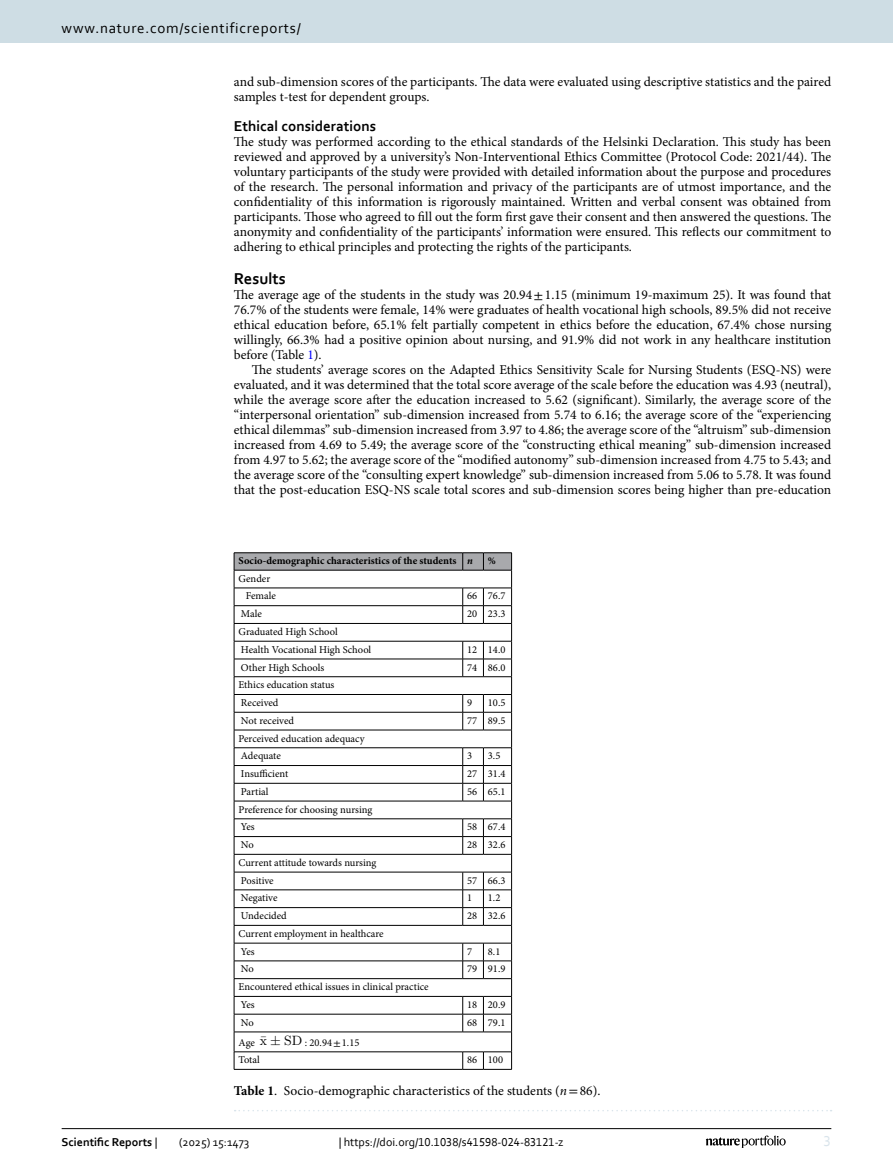
<style>
.page{position:relative;width:893px;height:1174px;background:#fff}
.page>*{position:absolute;margin:0;border:0;box-sizing:border-box;transform-origin:0 0}
.Head_1{font:700 16.5px "Corbel";color:#000}
.t1{font:15px "Corbel";letter-spacing:.05em;color:#000}
.Head_2{font:700 15px "Corbel";color:#000}
.t2{font:15px "Corbel";color:#d9e4eb}
.Body_Text{font:13.5px/15px "Minion Pro";letter-spacing:-.005em;color:#000;text-align:justify}
.Body_Text_Indent{font:13.5px/15px "Minion Pro";color:#000;text-align:justify}
.Table_Caption{font:13.5px "Minion Pro";color:#000}
.t3{font:13.5px "LM Roman 9";color:#000}
.t4{font:13.5px "SFRM0900";color:#000}
.t5{font:12px "Corbel";color:#000}
.t6{font:700 12px "Corbel";color:#000}
.Table_Body{font:10.5px "Minion Pro";color:#000}
.Table_Head{font:700 10.5px "Minion Pro";color:#000}
.Table_Head-2{font:italic 700 10.5px "Minion Pro";color:#000}
.s1{font-family:"STIX"}
.s2{color:#00f}
.s3{font-weight:700}
.s4{font-style:italic}
.s5{font-weight:400}
</style>
<div class="page">
<svg style="left:235px;top:1110px;width:597px;height:1px"></svg>
<hr style="left:62px;top:1128px;width:769px;height:1px;background:#000">
<svg style="left:706px;top:1135px;width:80px;height:12px"></svg>
<div style="left:0;top:0;width:893px;height:43px;background:#cedde4"></div>
<svg style="left:234px;top:552px;width:278px;height:518px"></svg>
<p class="t1" style="left:62px;top:18px;width:241px">www.nature.com/scientificreports/</p>
<p class="Body_Text" style="left:234px;top:74px;width:599px">and sub-dimension scores of the participants. The data were evaluated using descriptive statistics and the paired samples t-test for dependent groups.</p>
<p class="Head_2" style="left:234px;top:117px;width:144px">Ethical considerations</p>
<p class="Body_Text" style="left:234px;top:134px;width:599px">The study was performed according to the ethical standards of the Helsinki Declaration. This study has been reviewed and approved by a university’s Non-Interventional Ethics Committee (Protocol Code: 2021/44). The voluntary participants of the study were provided with detailed information about the purpose and procedures of the research. The personal information and privacy of the participants are of utmost importance, and the confidentiality of this information is rigorously maintained. Written and verbal consent was obtained from participants. Those who agreed to fill out the form first gave their consent and then answered the questions. The anonymity and confidentiality of the participants’ information were ensured. This reflects our commitment to adhering to ethical principles and protecting the rights of the participants.</p>
<p class="Head_1" style="left:234px;top:268px;width:53px">Results</p>
<p class="Body_Text" style="left:234px;top:287px;width:599px">The average age of the students in the study was 20.94<span class="s1">±</span>1.15 (minimum 19-maximum 25). It was found that 76.7% of the students were female, 14% were graduates of health vocational high schools, 89.5% did not receive ethical education before, 65.1% felt partially competent in ethics before the education, 67.4% chose nursing willingly, 66.3% had a positive opinion about nursing, and 91.9% did not work in any healthcare institution before (Table <span class="s2">1</span>).</p>
<p class="Body_Text_Indent" style="left:234px;top:362px;width:599px;text-indent:18px">The students’ average scores on the Adapted Ethics Sensitivity Scale for Nursing Students (ESQ-NS) were evaluated, and it was determined that the total score average of the scale before the education was 4.93 (neutral), while the average score after the education increased to 5.62 (significant). Similarly, the average score of the “interpersonal orientation” sub-dimension increased from 5.74 to 6.16; the average score of the “experiencing ethical dilemmas” sub-dimension increased from 3.97 to 4.86; the average score of the “altruism” sub-dimension increased from 4.69 to 5.49; the average score of the “constructing ethical meaning” sub-dimension increased from 4.97 to 5.62; the average score of the “modified autonomy” sub-dimension increased from 4.75 to 5.43; and the average score of the “consulting expert knowledge” sub-dimension increased from 5.06 to 5.78. It was found that the post-education ESQ-NS scale total scores and sub-dimension scores being higher than pre-education</p>
<p class="Table_Head" style="left:239px;top:553px;width:219px">Socio-demographic characteristics of the students</p>
<p class="Table_Head-2" style="left:467px;top:553px;width:7px">n</p>
<p class="Table_Head" style="left:488px;top:553px;width:10px">%</p>
<p class="Table_Body" style="left:239px;top:571px;width:33px">Gender</p>
<p class="Table_Body" style="left:246px;top:589px;width:32px">Female</p>
<p class="Table_Body" style="left:467px;top:589px;width:12px">66</p>
<p class="Table_Body" style="left:488px;top:589px;width:19px">76.7</p>
<p class="Table_Body" style="left:241px;top:607px;width:22px">Male</p>
<p class="Table_Body" style="left:467px;top:607px;width:12px">20</p>
<p class="Table_Body" style="left:488px;top:607px;width:19px">23.3</p>
<p class="Table_Body" style="left:239px;top:624px;width:101px">Graduated High School</p>
<p class="Table_Body" style="left:241px;top:642px;width:132px">Health Vocational High School</p>
<p class="Table_Body" style="left:467px;top:642px;width:12px">12</p>
<p class="Table_Body" style="left:488px;top:642px;width:19px">14.0</p>
<p class="Table_Body" style="left:241px;top:660px;width:85px">Other High Schools</p>
<p class="Table_Body" style="left:467px;top:660px;width:12px">74</p>
<p class="Table_Body" style="left:488px;top:660px;width:19px">86.0</p>
<p class="Table_Body" style="left:239px;top:678px;width:97px">Ethics education status</p>
<p class="Table_Body" style="left:241px;top:695px;width:39px">Received</p>
<p class="Table_Body" style="left:467px;top:695px;width:7px">9</p>
<p class="Table_Body" style="left:488px;top:695px;width:19px">10.5</p>
<p class="Table_Body" style="left:241px;top:713px;width:55px">Not received</p>
<p class="Table_Body" style="left:467px;top:713px;width:12px">77</p>
<p class="Table_Body" style="left:488px;top:713px;width:19px">89.5</p>
<p class="Table_Body" style="left:239px;top:731px;width:128px">Perceived education adequacy</p>
<p class="Table_Body" style="left:241px;top:749px;width:41px">Adequate</p>
<p class="Table_Body" style="left:467px;top:749px;width:7px">3</p>
<p class="Table_Body" style="left:488px;top:749px;width:14px">3.5</p>
<p class="Table_Body" style="left:241px;top:766px;width:49px">Insufficient</p>
<p class="Table_Body" style="left:467px;top:766px;width:12px">27</p>
<p class="Table_Body" style="left:488px;top:766px;width:19px">31.4</p>
<p class="Table_Body" style="left:241px;top:784px;width:29px">Partial</p>
<p class="Table_Body" style="left:467px;top:784px;width:12px">56</p>
<p class="Table_Body" style="left:488px;top:784px;width:19px">65.1</p>
<p class="Table_Body" style="left:239px;top:802px;width:135px">Preference for choosing nursing</p>
<p class="Table_Body" style="left:241px;top:820px;width:15px">Yes</p>
<p class="Table_Body" style="left:467px;top:820px;width:12px">58</p>
<p class="Table_Body" style="left:488px;top:820px;width:19px">67.4</p>
<p class="Table_Body" style="left:241px;top:837px;width:14px">No</p>
<p class="Table_Body" style="left:467px;top:837px;width:12px">28</p>
<p class="Table_Body" style="left:488px;top:837px;width:19px">32.6</p>
<p class="Table_Body" style="left:239px;top:855px;width:139px">Current attitude towards nursing</p>
<p class="Table_Body" style="left:241px;top:873px;width:34px">Positive</p>
<p class="Table_Body" style="left:467px;top:873px;width:12px">57</p>
<p class="Table_Body" style="left:488px;top:873px;width:19px">66.3</p>
<p class="Table_Body" style="left:241px;top:891px;width:38px">Negative</p>
<p class="Table_Body" style="left:467px;top:891px;width:7px">1</p>
<p class="Table_Body" style="left:488px;top:891px;width:14px">1.2</p>
<p class="Table_Body" style="left:241px;top:908px;width:47px">Undecided</p>
<p class="Table_Body" style="left:467px;top:908px;width:12px">28</p>
<p class="Table_Body" style="left:488px;top:908px;width:19px">32.6</p>
<p class="Table_Body" style="left:239px;top:926px;width:147px">Current employment in healthcare</p>
<p class="Table_Body" style="left:241px;top:944px;width:15px">Yes</p>
<p class="Table_Body" style="left:467px;top:944px;width:7px">7</p>
<p class="Table_Body" style="left:488px;top:944px;width:14px">8.1</p>
<p class="Table_Body" style="left:241px;top:962px;width:14px">No</p>
<p class="Table_Body" style="left:467px;top:962px;width:12px">79</p>
<p class="Table_Body" style="left:488px;top:962px;width:19px">91.9</p>
<p class="Table_Body" style="left:239px;top:979px;width:192px">Encountered ethical issues in clinical practice</p>
<p class="Table_Body" style="left:241px;top:997px;width:15px">Yes</p>
<p class="Table_Body" style="left:467px;top:997px;width:12px">18</p>
<p class="Table_Body" style="left:488px;top:997px;width:19px">20.9</p>
<p class="Table_Body" style="left:241px;top:1015px;width:14px">No</p>
<p class="Table_Body" style="left:467px;top:1015px;width:12px">68</p>
<p class="Table_Body" style="left:488px;top:1015px;width:19px">79.1</p>
<p class="Table_Body" style="left:239px;top:1035px;width:18px">Age</p>
<p class="t3" style="left:260px;top:1030px;width:9px">¯x</p>
<p class="t4" style="left:284px;top:1032px;width:20px">SD</p>
<p class="Table_Body" style="left:305px;top:1035px;width:56px">: 20.94<span class="s1">±</span>1.15</p>
<p class="Table_Body" style="left:239px;top:1052px;width:23px">Total</p>
<p class="Table_Body" style="left:467px;top:1052px;width:12px">86</p>
<p class="Table_Body" style="left:488px;top:1052px;width:17px">100</p>
<p class="Table_Caption" style="left:234px;top:1082px;width:368px"><span class="s3">Table 1</span>. Socio-demographic characteristics of the students (<span class="s4">n</span><span class="s1">=</span>86).</p>
<p class="t6" style="left:62px;top:1134px;width:97px">Scientific Reports <span class="s5">|</span></p>
<p class="t5" style="left:179px;top:1134px;width:72px">(2025) 15:1473</p>
<p class="t5" style="left:339px;top:1134px;width:226px">| https://doi.org/10.1038/s41598-024-83121-z</p>
<p class="t2" style="left:824px;top:1132px;width:9px">3</p>
</div>
